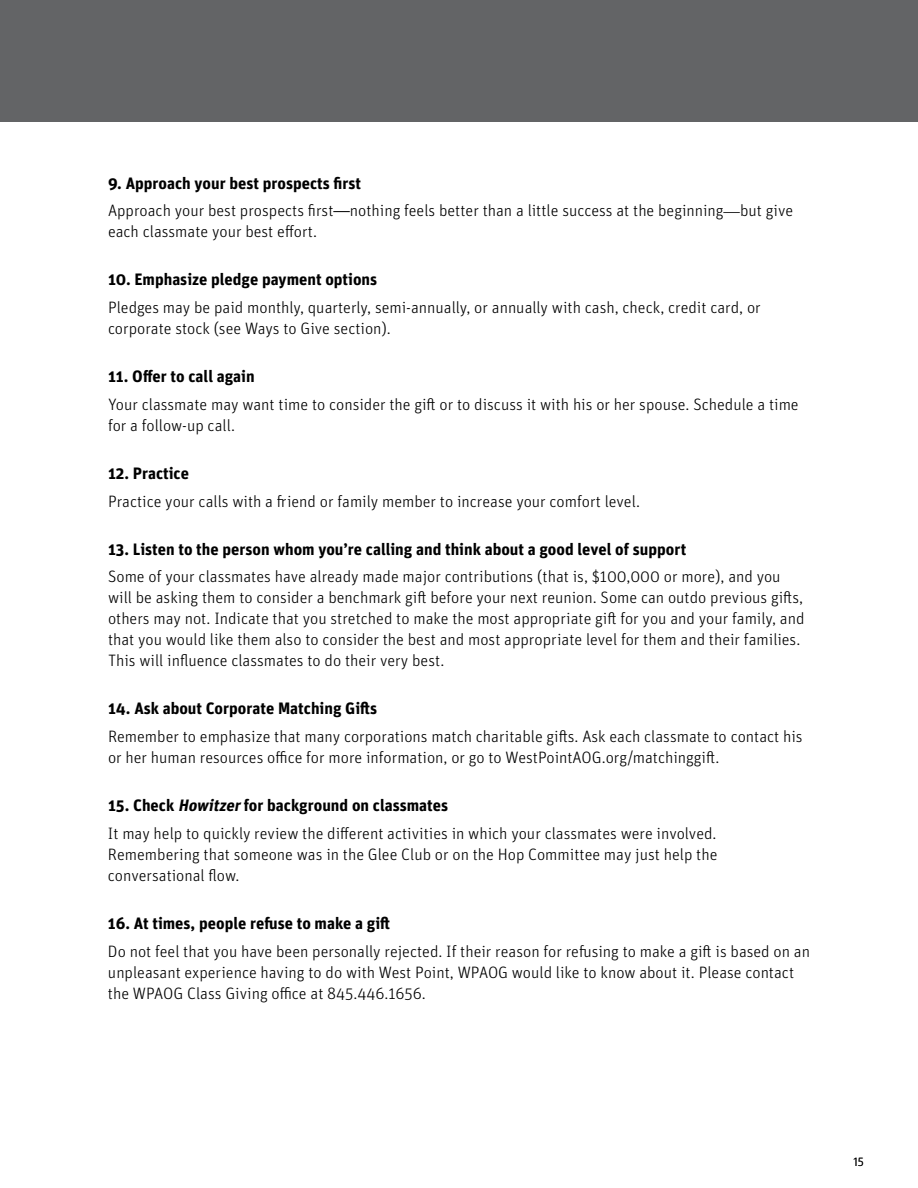
<style>
.page{position:relative;width:918px;height:1188px;background:#fff}
.page>*{position:absolute;margin:0;border:0;box-sizing:border-box;transform-origin:0 0}
.t1{font:300 16.5px/21px "Unit Pro";color:#000}
.t2{font:700 16.5px "Unit Pro";color:#000}
.t3{font:300 12px "Unit Pro";color:#000}
.s1{font-weight:700}
.s2{font-family:"Univers LT Std"}
.s3{font-family:"Adobe Garamond Pro";font-weight:400}
.s4{font-weight:700;font-style:italic}
</style>
<div class="page">
<div style="left:0;top:0;width:918px;height:122px;background:#636466"></div>
<p class="t1" style="left:108px;top:169px;width:687px;line-height:27.8px"><span class="s1">9. Approach your best prospects first<br></span>Approach your best prospects first<span class="s2">—</span>nothing feels better than a little success at the beginning<span class="s3">—</span>but give</p>
<p class="t1" style="left:108px;top:221px;width:211px">each classmate your best effort.</p>
<p class="t2" style="left:108px;top:268px;width:271px">10. Emphasize pledge payment options</p>
<p class="t1" style="left:108px;top:296px;width:654px">Pledges may be paid monthly, quarterly, semi-annually, or annually with cash, check, credit card, or corporate stock (see Ways to Give section).</p>
<p class="t2" style="left:108px;top:364px;width:148px">11. Offer to call again</p>
<p class="t1" style="left:108px;top:393px;width:692px">Your classmate may want time to consider the gift or to discuss it with his or her spouse. Schedule a time for a follow-up call.</p>
<p class="t2" style="left:108px;top:461px;width:82px">12. Practice</p>
<p class="t1" style="left:108px;top:490px;width:534px">Practice your calls with a friend or family member to increase your comfort level.</p>
<p class="t2" style="left:108px;top:537px;width:580px">13. Listen to the person whom you’re calling and think about a good level of support</p>
<p class="t1" style="left:108px;top:566px;width:698px">Some of your classmates have already made major contributions (that is, $100,000 or more), and you will be asking them to consider a benchmark gift before your next reunion. Some can outdo previous gifts, others may not. Indicate that you stretched to make the most appropriate gift for you and your family, and that you would like them also to consider the best and most appropriate level for them and their families.<br>This will influence classmates to do their very best.</p>
<p class="t2" style="left:108px;top:697px;width:271px">14. Ask about Corporate Matching Gifts</p>
<p class="t1" style="left:108px;top:726px;width:696px">Remember to emphasize that many corporations match charitable gifts. Ask each classmate to contact his or her human resources office for more information, or go to WestPointAOG.org/matchinggift.</p>
<p class="t1" style="left:108px;top:791px;width:610px;line-height:27.8px"><span class="s1">15. Check</span> <span class="s4">Howitzer</span><span class="s1">for background on classmates<br></span>It may help to quickly review the different activities in which your classmates were involved.</p>
<p class="t1" style="left:108px;top:843px;width:611px">Remembering that someone was in the Glee Club or on the Hop Committee may just help the conversational flow.</p>
<p class="t2" style="left:108px;top:911px;width:284px">16. At times, people refuse to make a gift</p>
<p class="t1" style="left:108px;top:940px;width:704px">Do not feel that you have been personally rejected. If their reason for refusing to make a gift is based on an unpleasant experience having to do with West Point, WPAOG would like to know about it. Please contact the WPAOG Class Giving office at 845.446.1656.</p>
<p class="t3" style="left:853px;top:1154px;width:12px">15</p>
</div>
